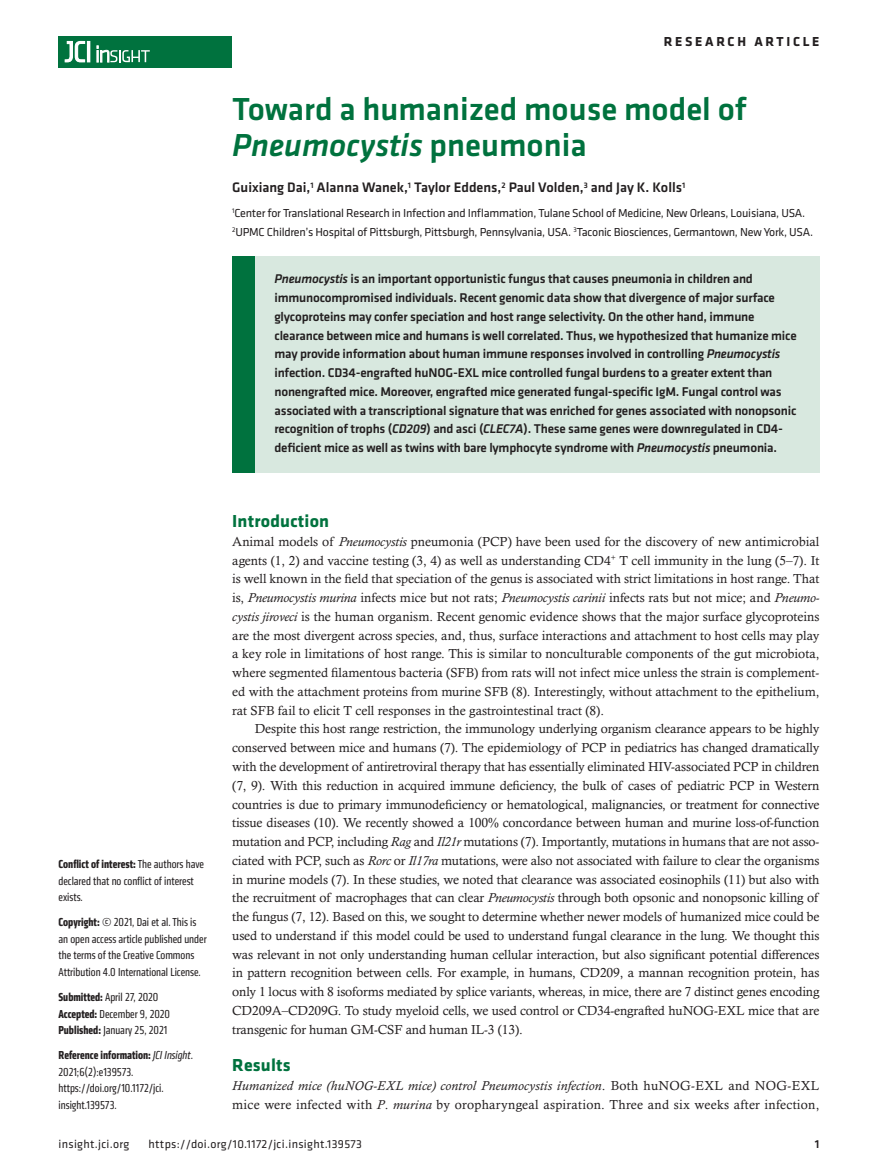
<style>
.page{position:relative;width:878px;height:1175px;background:#fff}
.page>*{position:absolute;margin:0;border:0;box-sizing:border-box;transform-origin:0 0}
.t1{font:500 33px/36px "Klavika Basic";color:#00723e}
.t2{font:700 18px "Klavika";letter-spacing:.01em;color:#00723e}
.t3{font:500 14.25px "Klavika Basic";color:#231f20}
.t4{font:700 13.5px "Klavika Basic";letter-spacing:.2em;color:#231f20}
.t5{font:13.2px/18.8px "Calisto MT Std";color:#231f20;text-align:justify}
.t6{font:500 13.2px/18.8px "Klavika Basic";letter-spacing:-.015em;color:#231f20}
.t7{font:13.2px/18.8px "Calisto MT Std";letter-spacing:.02em;color:#231f20}
.t8{font:condensed 12px/16.5px "Klavika";color:#231f20}
.t9{font:12px/19.5px "Klavika";letter-spacing:-.02em;color:#231f20}
.t10{font:12px "Klavika Basic";letter-spacing:.025em;color:#231f20}
.t11{font:500 12px "Klavika Basic";color:#231f20}
.s1{font-style:italic}
.s2{font-weight:700}
</style>
<div class="page">
<div style="left:59px;top:36px;width:173px;height:31px;background:#00723e"></div>
<hr style="left:87px;top:41px;width:3px;height:21px;background:#fff">
<svg style="left:64px;top:41px;width:21px;height:22px"></svg>
<svg style="left:97px;top:46px;width:53px;height:16px"></svg>
<div style="left:232px;top:256px;width:587px;height:216px;background:#d8e8df"></div>
<div style="left:232px;top:256px;width:22px;height:216px;background:#00723e"></div>
<p class="t4" style="left:663px;top:32px;width:157px">RESEARCH ARTICLE</p>
<h1 class="t1" style="left:232px;top:91px;width:516px">Toward a humanized mouse model of<br><span class="s1">Pneumocystis</span> pneumonia</h1>
<p class="t3" style="left:232px;top:178px;width:454px">Guixiang Dai,<sup>1</sup> Alanna Wanek,<sup>1</sup> Taylor Eddens,<sup>2</sup> Paul Volden,<sup>3</sup> and Jay K. Kolls<sup>1</sup></p>
<p class="t9" style="left:232px;top:202px;width:582px"><sup>1</sup>Center for Translational Research in Infection and Inflammation, Tulane School of Medicine, New Orleans, Louisiana, USA.<br><sup>2</sup>UPMC Children’s Hospital of Pittsburgh, Pittsburgh, Pennsylvania, USA. <sup>3</sup>Taconic Biosciences, Germantown, New York, USA.</p>
<p class="t8" style="left:59px;top:856px;width:147px"><span class="s2">Conflict of interest:</span> The authors have declared that no conflict of interest exists.</p>
<p class="t8" style="left:59px;top:914px;width:150px"><span class="s2">Copyright:</span> © 2021, Dai et al. This is an open access article published under the terms of the Creative Commons Attribution 4.0 International License.</p>
<p class="t8" style="left:59px;top:988px;width:113px"><span class="s2">Submitted:</span> April 27, 2020<br><span class="s2">Accepted:</span> December 9, 2020<br><span class="s2">Published:</span> January 25, 2021</p>
<p class="t8" style="left:59px;top:1046px;width:136px"><span class="s2">Reference information:</span> <span class="s1">JCI Insight</span>.<br>2021;6(2):e139573. https://doi.org/10.1172/jci. insight.139573.</p>
<p class="t6" style="left:274px;top:269px;width:523px"><span class="s1">Pneumocystis</span> is an important opportunistic fungus that causes pneumonia in children and immunocompromised individuals. Recent genomic data show that divergence of major surface glycoproteins may confer speciation and host range selectivity. On the other hand, immune clearance between mice and humans is well correlated. Thus, we hypothesized that humanize mice may provide information about human immune responses involved in controlling <span class="s1">Pneumocystis </span>infection. CD34-engrafted huNOG-EXL mice controlled fungal burdens to a greater extent than nonengrafted mice. Moreover, engrafted mice generated fungal-specific IgM. Fungal control was associated with a transcriptional signature that was enriched for genes associated with nonopsonic recognition of trophs (<span class="s1">CD209</span>) and asci (<span class="s1">CLEC7A</span>). These same genes were downregulated in CD4- deficient mice as well as twins with bare lymphocyte syndrome with <span class="s1">Pneumocystis</span> pneumonia.</p>
<h2 class="t2" style="left:232px;top:508px;width:98px">Introduction</h2>
<p class="t5" style="left:232px;top:532px;width:588px">Animal models of <span class="s1">Pneumocystis</span> pneumonia (PCP) have been used for the discovery of new antimicrobial agents (1, 2) and vaccine testing (3, 4) as well as understanding CD4<sup>+</sup> T cell immunity in the lung (5–7). It is well known in the field that speciation of the genus is associated with strict limitations in host range. That is, <span class="s1">Pneumocystis murina</span> infects mice but not rats; <span class="s1">Pneumocystis carinii</span> infects rats but not mice; and <span class="s1">Pneumo&shy;cystis jiroveci</span> is the human organism. Recent genomic evidence shows that the major surface glycoproteins are the most divergent across species, and, thus, surface interactions and attachment to host cells may play a key role in limitations of host range. This is similar to nonculturable components of the gut microbiota, where segmented filamentous bacteria (SFB) from rats will not infect mice unless the strain is complement&shy;ed with the attachment proteins from murine SFB (8). Interestingly, without attachment to the epithelium, rat SFB fail to elicit T cell responses in the gastrointestinal tract (8).</p>
<p class="t5" style="left:232px;top:719px;width:588px;text-indent:22px">Despite this host range restriction, the immunology underlying organism clearance appears to be highly conserved between mice and humans (7). The epidemiology of PCP in pediatrics has changed dramatically with the development of antiretroviral therapy that has essentially eliminated HIV-associated PCP in children (7, 9). With this reduction in acquired immune deficiency, the bulk of cases of pediatric PCP in Western countries is due to primary immunodeficiency or hematological, malignancies, or treatment for connective tissue diseases (10). We recently showed a 100% concordance between human and murine loss-of-function mutation and PCP, including <span class="s1">Rag</span> and <span class="s1">Il21r</span> mutations (7). Importantly, mutations in humans that are not asso&shy;ciated with PCP, such as <span class="s1">Rorc</span> or <span class="s1">Il17ra</span> mutations, were also not associated with failure to clear the organisms in murine models (7). In these studies, we noted that clearance was associated eosinophils (11) but also with the recruitment of macrophages that can clear <span class="s1">Pneumocystis</span> through both opsonic and nonopsonic killing of the fungus (7, 12). Based on this, we sought to determine whether newer models of humanized mice could be used to understand if this model could be used to understand fungal clearance in the lung. We thought this was relevant in not only understanding human cellular interaction, but also significant potential differences in pattern recognition between cells. For example, in humans, CD209, a mannan recognition protein, has only 1 locus with 8 isoforms mediated by splice variants, whereas, in mice, there are 7 distinct genes encoding CD209A–CD209G. To study myeloid cells, we used control or CD34-engrafted huNOG-EXL mice that are transgenic for human GM-CSF and human IL-3 (13).</p>
<h2 class="t2" style="left:232px;top:1052px;width:60px">Results</h2>
<p class="t7" style="left:232px;top:1075px;width:588px"><span class="s1">Humanized mice (huNOG-EXL mice) control Pneumocystis infection</span>. Both huNOG-EXL and NOG-EXL mice were infected with <span class="s1">P</span>. <span class="s1">murina</span> by oropharyngeal aspiration. Three and six weeks after infection,</p>
<p class="t10" style="left:58px;top:1135px;width:72px">insight.jci.org</p>
<p class="t10" style="left:148px;top:1135px;width:215px">https://doi.org/10.1172/jci.insight.139573</p>
<p class="t11" style="left:814px;top:1135px;width:6px">1</p>
</div>
